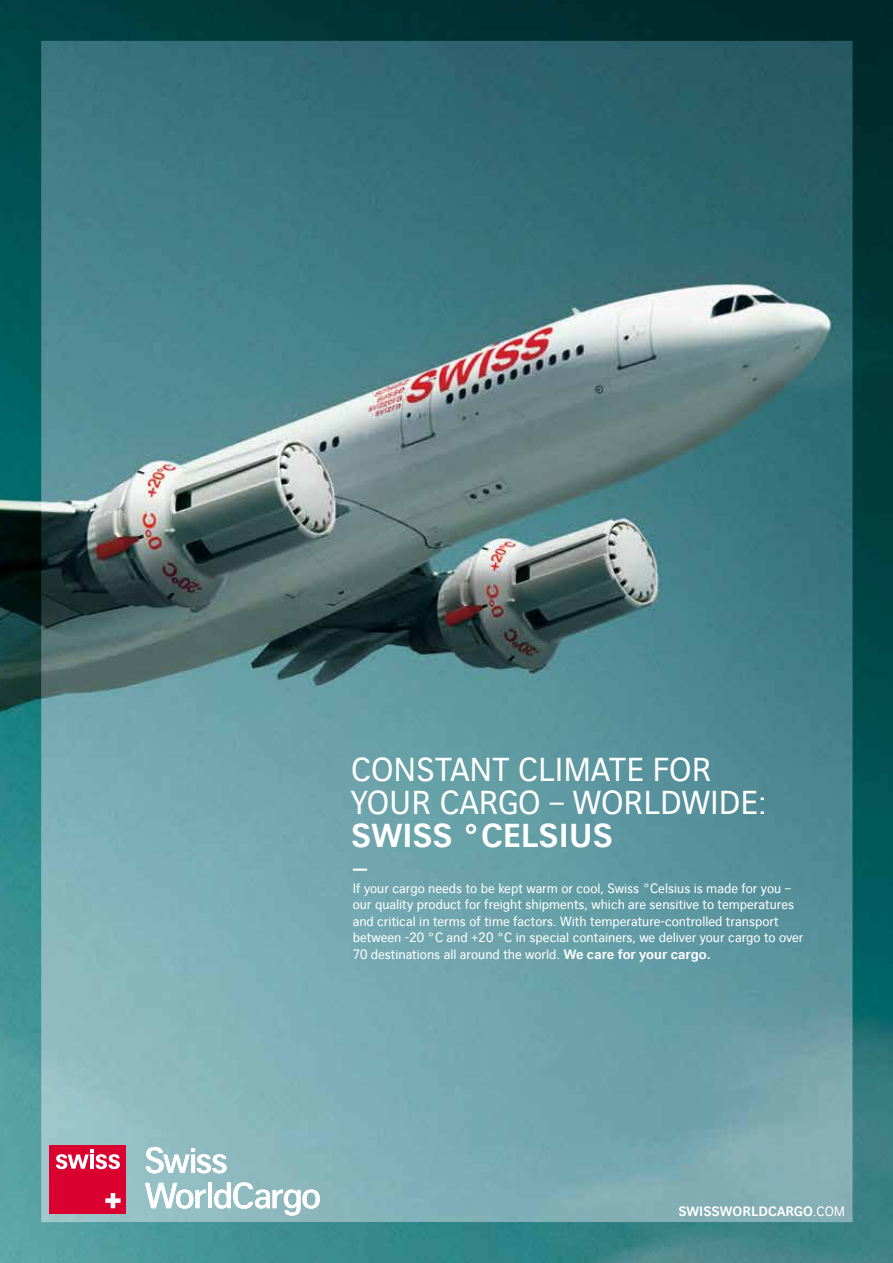
<style>
.page{position:relative;width:893px;height:1263px;background:#fff}
.page>*{position:absolute;margin:0;border:0;box-sizing:border-box;transform-origin:0 0}
.t1{font:33px/33px "CH Sans";color:#fff}
.t2{font:700 33px "CH Sans";color:#fff}
.t3{font:13.5px/16.5px "CH Sans";color:#fff}
.t4{font:700 13.5px "CH Sans";color:#fff}
.s1{font-weight:700}
.s2{font-weight:400}
</style>
<div class="page">
<img style="left:84px;top:84px;width:726px;height:1138px">
<img style="left:0;top:0;width:893px;height:84px">
<img style="left:0;top:83px;width:84px;height:1180px">
<img style="left:810px;top:83px;width:83px;height:1180px">
<img style="left:83px;top:1222px;width:728px;height:41px">
<div style="left:50px;top:1145px;width:76px;height:69px;background:#da002f"></div>
<svg style="left:105px;top:1193px;width:16px;height:15px"></svg>
<svg style="left:56px;top:1149px;width:64px;height:20px"></svg>
<svg style="left:146px;top:1147px;width:81px;height:26px"></svg>
<svg style="left:145px;top:1183px;width:61px;height:26px"></svg>
<hr style="left:208px;top:1182px;width:4px;height:26px;background:#fff">
<svg style="left:214px;top:1182px;width:106px;height:33px"></svg>
<h1 class="t1" style="left:351px;top:753px;width:417px">CONSTANT CLIMATE FOR<br>YOUR CARGO – WORLDWIDE:</h1>
<h1 class="t2" style="left:351px;top:815px;width:263px">SWISS °CELSIUS</h1>
<h1 class="t1" style="left:352px;top:852px;width:17px">–</h1>
<p class="t3" style="left:353px;top:880px;width:452px">If your cargo needs to be kept warm or cool, Swiss °Celsius is made for you – our quality product for freight shipments, which are sensitive to temperatures and critical in terms of time factors. With temperature-controlled transport between -20 °C and +20 °C in special containers, we deliver your cargo to over 70 destinations all around the world. <span class="s1">We care for your cargo.</span></p>
<p class="t4" style="left:678px;top:1203px;width:168px">SWISSWORLDCARGO<span class="s2">.COM</span></p>
</div>
